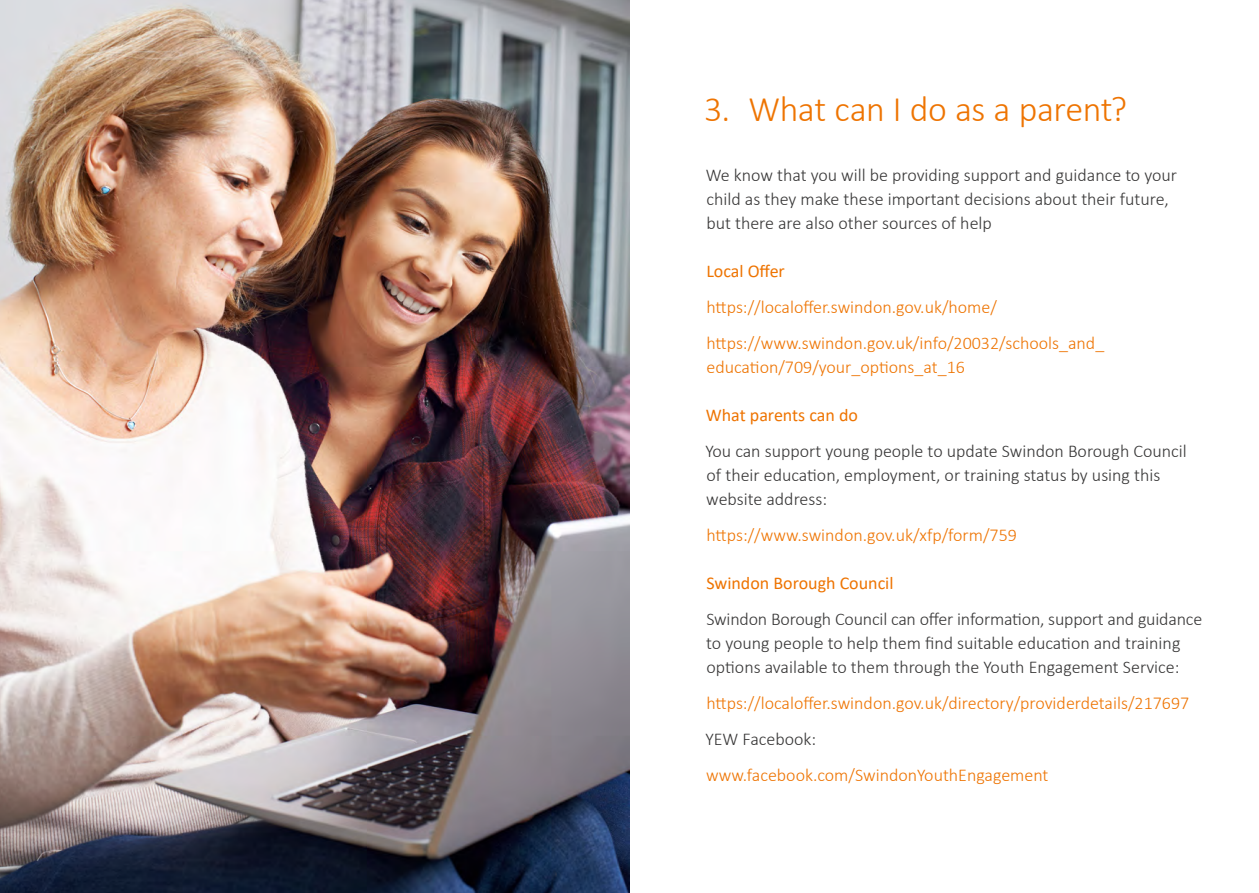
<style>
.page{position:relative;width:1259px;height:893px;background:#fff}
.page>*{position:absolute;margin:0;border:0;box-sizing:border-box;transform-origin:0 0}
.t1{font:300 36px "Calibri";letter-spacing:-.015em;color:#ee7402}
.t2{font:300 18px/24px "Calibri";color:#373636}
.t3{font:300 18px/36px "Calibri";color:#ee7402}
.t4{font:18px "Calibri";color:#ee7402}
</style>
<div class="page">
<img style="left:0;top:0;width:629px;height:893px">
<h1 class="t1" style="left:704px;top:87px;width:425px">3. What can I do as a parent?</h1>
<p class="t2" style="left:706px;top:163px;width:473px">We know that you will be providing support and guidance to your child as they make these important decisions about their future, but there are also other sources of help</p>
<p class="t4" style="left:706px;top:259px;width:80px">Local Offer</p>
<p class="t3" style="left:706px;top:289px;width:399px">https://localoffer.swindon.gov.uk/home/ https://www.swindon.gov.uk/info/20032/schools_and_</p>
<p class="t3" style="left:706px;top:349px;width:260px">education/709/your_options_at_16</p>
<p class="t4" style="left:706px;top:403px;width:154px">What parents can do</p>
<p class="t2" style="left:705px;top:439px;width:483px">You can support young people to update Swindon Borough Council of their education, employment, or training status by using this website address:</p>
<p class="t3" style="left:706px;top:517px;width:312px">https://www.swindon.gov.uk/xfp/form/759</p>
<p class="t4" style="left:706px;top:571px;width:189px">Swindon Borough Council</p>
<p class="t2" style="left:706px;top:607px;width:497px">Swindon Borough Council can offer information, support and guidance to young people to help them find suitable education and training options available to them through the Youth Engagement Service:</p>
<p class="t3" style="left:706px;top:685px;width:484px">https://localoffer.swindon.gov.uk/directory/providerdetails/217697</p>
<p class="t2" style="left:705px;top:727px;width:112px">YEW Facebook:</p>
<p class="t3" style="left:706px;top:757px;width:344px">www.facebook.com/SwindonYouthEngagement</p>
</div>
